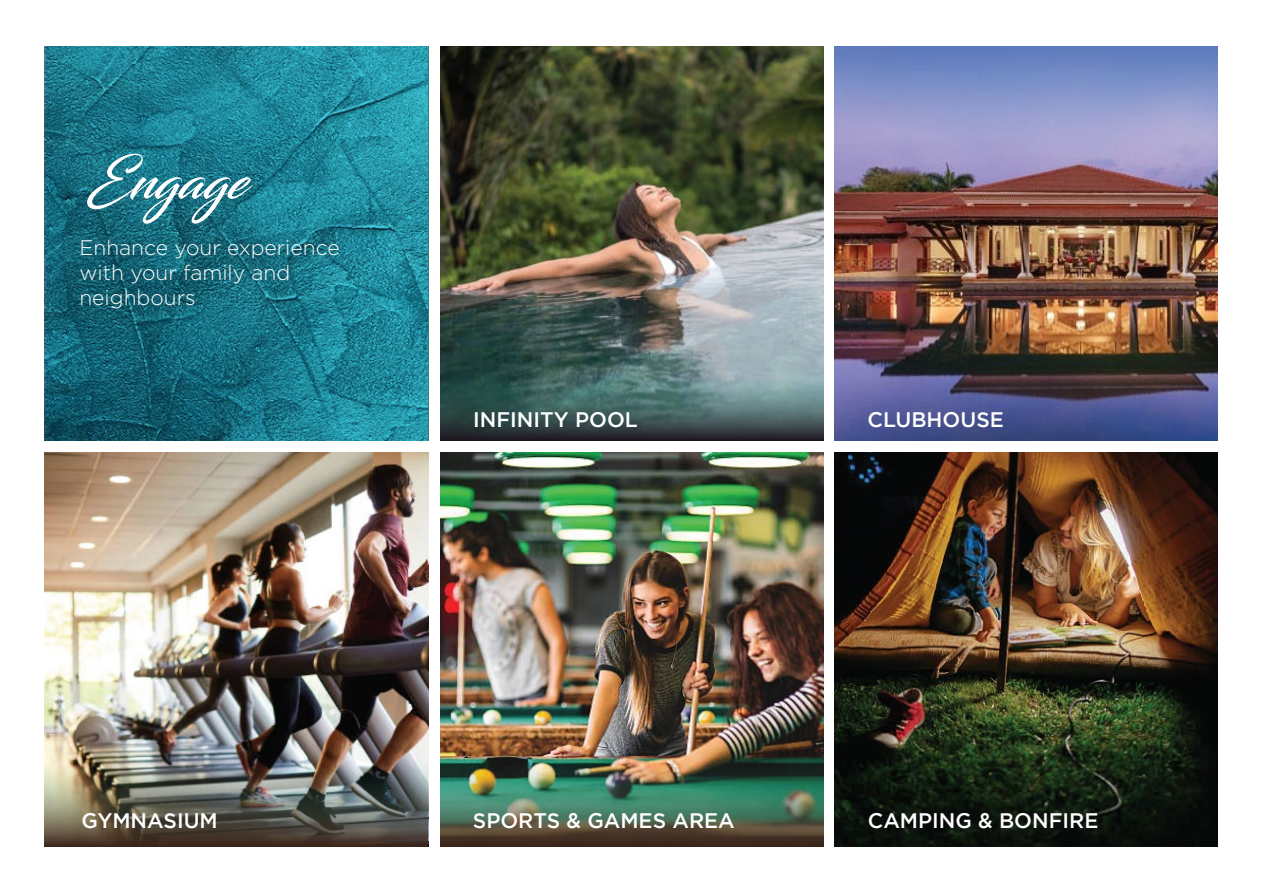
<style>
.page{position:relative;width:1263px;height:893px;background:#fff}
.page>*{position:absolute;margin:0;border:0;box-sizing:border-box;transform-origin:0 0}
.t1{font:54px "Blacksword";color:#fff}
.t2{font:500 21px "Gotham";color:#fff}
.t3{font:300 21px/25.2px "Gotham";color:#fff}
</style>
<div class="page">
<img style="left:45px;top:46px;width:382px;height:394px">
<img style="left:45px;top:452px;width:383px;height:395px">
<img style="left:440px;top:452px;width:383px;height:312px">
<img style="left:440px;top:764px;width:383px;height:83px">
<img style="left:835px;top:452px;width:382px;height:395px">
<img style="left:835px;top:46px;width:382px;height:394px">
<img style="left:440px;top:46px;width:383px;height:332px">
<svg style="left:440px;top:378px;width:383px;height:62px;background:#445e5f"></svg>
<img style="left:45px;top:764px;width:382px;height:83px">
<h1 class="t1" style="left:87px;top:148px;width:162px">Engage</h1>
<p class="t3" style="left:79px;top:235px;width:262px">Enhance your experience with your family and neighbours</p>
<p class="t2" style="left:473px;top:408px;width:166px">INFINITY POOL</p>
<p class="t2" style="left:867px;top:407px;width:138px">CLUBHOUSE</p>
<p class="t2" style="left:82px;top:808px;width:138px">GYMNASIUM</p>
<p class="t2" style="left:473px;top:808px;width:263px">SPORTS &amp; GAMES AREA</p>
<p class="t2" style="left:868px;top:808px;width:232px">CAMPING &amp; BONFIRE</p>
</div>
